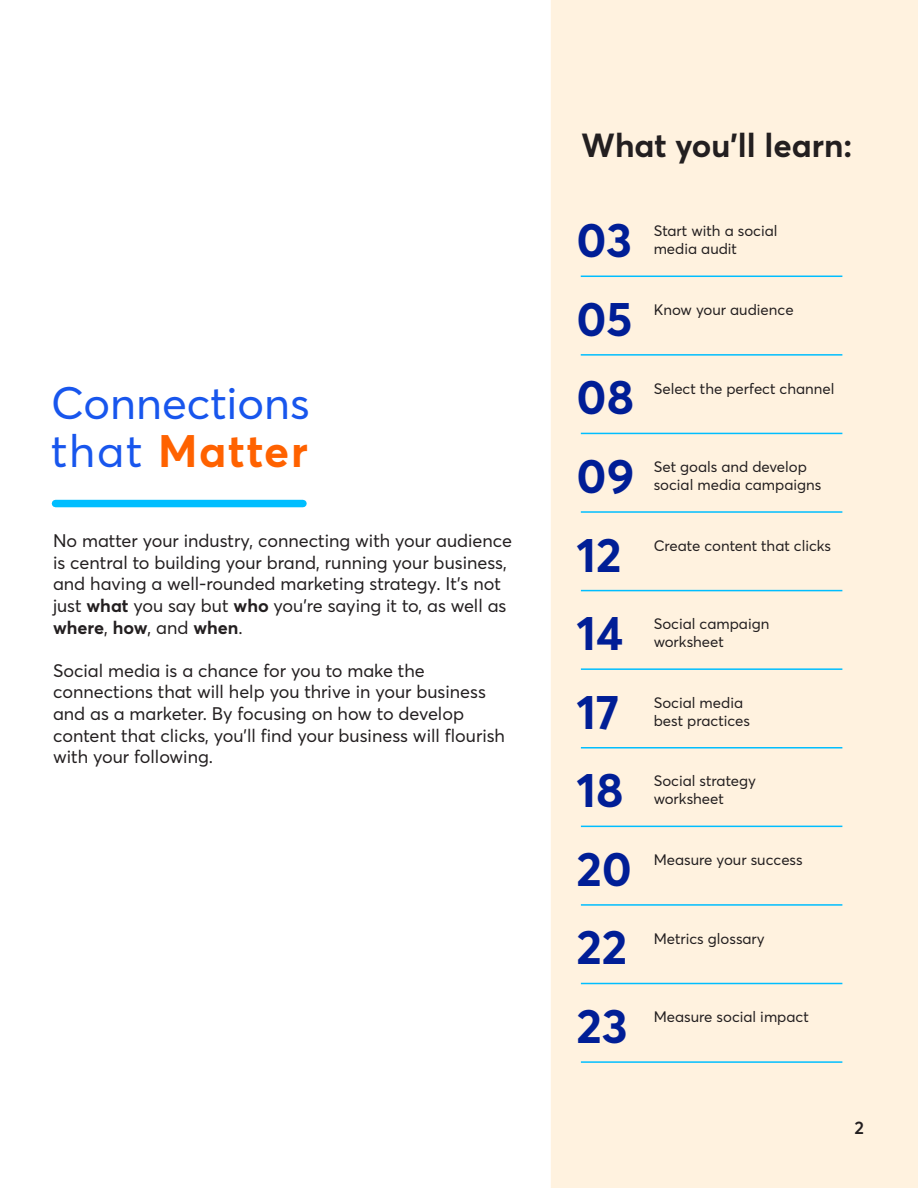
<style>
.page{position:relative;width:918px;height:1188px;background:#fff}
.page>*{position:absolute;margin:0;border:0;box-sizing:border-box;transform-origin:0 0}
.t1{font:700 48px "CT Sans";color:#001e96}
.t2{font:45px/48px "CT Sans";color:#1856ed}
.t3{font:700 33px "CT Sans";color:#231f20}
.t4{font:18px/21.6px "CT Sans";color:#231f20}
.t5{font:600 18px "CT Sans";color:#231f20}
.t6{font:15px/18px "CT Sans";color:#231f20}
.s1{font-weight:700;color:#ff6200}
.s2{font-weight:700}
</style>
<div class="page">
<div style="left:551px;top:0;width:367px;height:1188px;background:#fff2df"></div>
<div style="left:56px;top:500px;width:247px;height:7px;background:#00beff"></div>
<hr style="left:581px;top:276px;width:261px;height:1px;background:#00beff">
<hr style="left:581px;top:354px;width:261px;height:2px;background:#00beff">
<hr style="left:581px;top:433px;width:261px;height:1px;background:#00beff">
<hr style="left:581px;top:511px;width:261px;height:2px;background:#00beff">
<hr style="left:581px;top:590px;width:261px;height:1px;background:#00beff">
<hr style="left:581px;top:668px;width:261px;height:2px;background:#00beff">
<hr style="left:581px;top:747px;width:261px;height:2px;background:#00beff">
<hr style="left:581px;top:826px;width:261px;height:1px;background:#00beff">
<hr style="left:581px;top:904px;width:261px;height:2px;background:#00beff">
<hr style="left:581px;top:983px;width:261px;height:1px;background:#00beff">
<hr style="left:581px;top:1061px;width:261px;height:2px;background:#00beff">
<p class="t2" style="left:51px;top:378px;width:260px">Connections that <span class="s1">Matter</span></p>
<p class="t4" style="left:53px;top:529px;width:461px">No matter your industry, connecting with your audience is central to building your brand, running your business, and having a well-rounded marketing strategy. It’s not just <span class="s2">what</span> you say but <span class="s2">who</span> you’re saying it to, as well as <span class="s2">where</span>, <span class="s2">how</span>, and <span class="s2">when</span>.</p>
<p class="t4" style="left:53px;top:659px;width:454px">Social media is a chance for you to make the connections that will help you thrive in your business and as a marketer. By focusing on how to develop content that clicks, you’ll find your business will flourish with your following.</p>
<p class="t3" style="left:581px;top:122px;width:273px">What you’ll learn:</p>
<p class="t1" style="left:577px;top:206px;width:57px">03</p>
<p class="t6" style="left:654px;top:222px;width:125px">Start with a social media audit</p>
<p class="t1" style="left:577px;top:285px;width:58px">05</p>
<p class="t6" style="left:654px;top:300px;width:141px">Know your audience</p>
<p class="t1" style="left:577px;top:364px;width:59px">08</p>
<p class="t1" style="left:577px;top:442px;width:59px">09</p>
<p class="t6" style="left:654px;top:379px;width:182px">Select the perfect channel</p>
<p class="t6" style="left:654px;top:457px;width:155px">Set goals and develop</p>
<p class="t6" style="left:654px;top:475px;width:169px">social media campaigns</p>
<p class="t1" style="left:577px;top:521px;width:46px">12</p>
<p class="t6" style="left:654px;top:536px;width:179px">Create content that clicks</p>
<p class="t1" style="left:577px;top:599px;width:49px">14</p>
<p class="t6" style="left:654px;top:614px;width:117px">Social campaign worksheet</p>
<p class="t1" style="left:577px;top:678px;width:44px">17</p>
<p class="t6" style="left:654px;top:693px;width:98px">Social media best practices</p>
<p class="t1" style="left:577px;top:756px;width:48px">18</p>
<p class="t6" style="left:654px;top:772px;width:104px">Social strategy worksheet</p>
<p class="t1" style="left:577px;top:835px;width:57px">20</p>
<p class="t6" style="left:654px;top:850px;width:151px">Measure your success</p>
<p class="t1" style="left:577px;top:914px;width:52px">22</p>
<p class="t6" style="left:654px;top:929px;width:112px">Metrics glossary</p>
<p class="t1" style="left:577px;top:992px;width:53px">23</p>
<p class="t6" style="left:654px;top:1007px;width:157px">Measure social impact</p>
<p class="t5" style="left:854px;top:1115px;width:11px">2</p>
</div>
